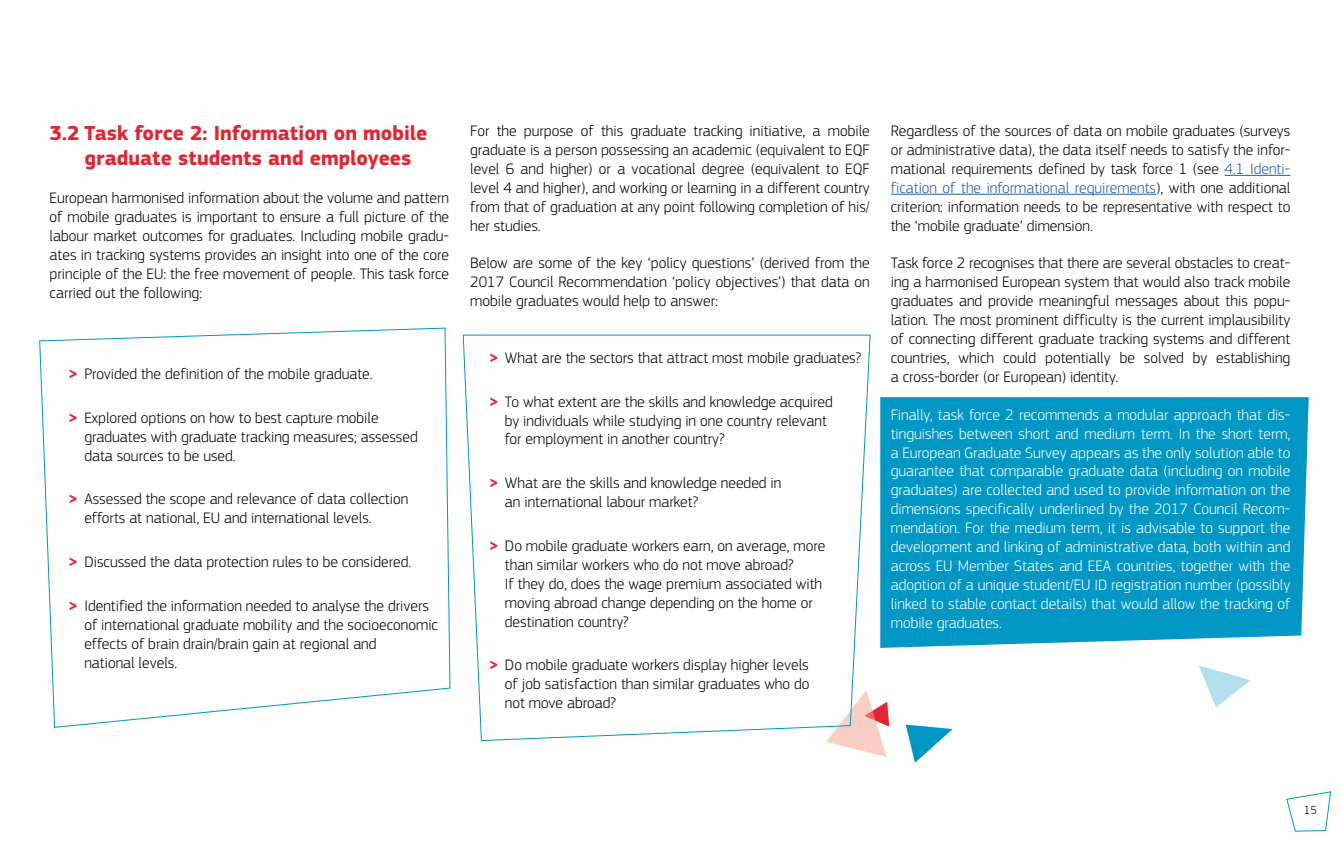
<style>
.page{position:relative;width:1340px;height:844px;background:#fff}
.page>*{position:absolute;margin:0;border:0;box-sizing:border-box;transform-origin:0 0}
.t1{font:700 21px/25.2px "EC Square Sans Pro";color:#e62330}
.Paragraphe_body{font:300 15.75px/18.9px "EC Square Sans Pro";color:#000;text-align:justify}
.Paragraphe_body-2{font:300 15.75px/18.9px "EC Square Sans Pro";color:#fff;text-align:justify}
.t2{font:300 12.25px "EC Square Sans Pro";color:#000}
.s1{font-weight:700;color:#e62330}
.s2{color:#275b9b}
</style>
<div class="page">
<div style="left:880px;top:397px;width:428px;height:250px;background:#0097c5"></div>
<svg style="left:826px;top:701px;width:63px;height:55px"></svg>
<svg style="left:905px;top:724px;width:47px;height:38px"></svg>
<hr style="left:1224px;top:175px;width:66px;height:1px;background:#275b9b">
<hr style="left:890px;top:194px;width:266px;height:1px;background:#275b9b">
<svg style="left:39px;top:327px;width:412px;height:401px"></svg>
<svg style="left:462px;top:334px;width:409px;height:407px"></svg>
<svg style="left:1198px;top:665px;width:52px;height:42px"></svg>
<svg style="left:1286px;top:791px;width:45px;height:40px"></svg>
<p class="t1" style="left:85px;top:121px;width:344px;text-indent:-35px">3.2 Task force 2: Information on mobile graduate students and employees</p>
<p class="Paragraphe_body" style="left:50px;top:188px;width:401px">European harmonised information about the volume and pattern of mobile graduates is important to ensure a full picture of the labour market outcomes for graduates. Including mobile gradu&shy;ates in tracking systems provides an insight into one of the core principle of the EU: the free movement of people. This task force carried out the following:</p>
<p class="Paragraphe_body" style="left:69px;top:364px;width:306px"><span class="s1">&gt;</span> Provided the definition of the mobile graduate.</p>
<p class="Paragraphe_body" style="left:84px;top:408px;width:335px;text-align:left;text-indent:-16px"><span class="s1">&gt;</span> Explored options on how to best capture mobile graduates with graduate tracking measures; assessed data sources to be used.</p>
<p class="Paragraphe_body" style="left:84px;top:489px;width:325px;text-indent:-16px"><span class="s1">&gt;</span> Assessed the scope and relevance of data collection efforts at national, EU and international levels.</p>
<p class="Paragraphe_body" style="left:69px;top:552px;width:344px"><span class="s1">&gt;</span> Discussed the data protection rules to be considered.</p>
<p class="Paragraphe_body" style="left:84px;top:596px;width:355px;text-align:left;text-indent:-16px"><span class="s1">&gt;</span> Identified the information needed to analyse the drivers of international graduate mobility and the socioeconomic effects of brain drain/brain gain at regional and<br>national levels.</p>
<p class="Paragraphe_body" style="left:470px;top:121px;width:401px">For the purpose of this graduate tracking initiative, a mobile graduate is a person possessing an academic (equivalent to EQF level 6 and higher) or a vocational degree (equivalent to EQF level 4 and higher), and working or learning in a different country from that of graduation at any point following completion of his/ her studies.</p>
<p class="Paragraphe_body" style="left:470px;top:253px;width:401px">Below are some of the key ‘policy questions’ (derived from the 2017 Council Recommendation ‘policy objectives’) that data on mobile graduates would help to answer:</p>
<p class="Paragraphe_body" style="left:489px;top:348px;width:373px"><span class="s1">&gt;</span> What are the sectors that attract most mobile graduates?</p>
<p class="Paragraphe_body" style="left:505px;top:392px;width:329px;text-align:left;text-indent:-16px"><span class="s1">&gt;</span> To what extent are the skills and knowledge acquired by individuals while studying in one country relevant for employment in another country?</p>
<p class="Paragraphe_body" style="left:505px;top:473px;width:278px;text-indent:-16px"><span class="s1">&gt;</span> What are the skills and knowledge needed in an international labour market?</p>
<p class="Paragraphe_body" style="left:505px;top:536px;width:322px;text-align:left;text-indent:-16px"><span class="s1">&gt;</span> Do mobile graduate workers earn, on average, more than similar workers who do not move abroad?<br>If they do, does the wage premium associated with moving abroad change depending on the home or destination country?</p>
<p class="Paragraphe_body" style="left:505px;top:655px;width:306px;text-indent:-16px"><span class="s1">&gt;</span> Do mobile graduate workers display higher levels of job satisfaction than similar graduates who do not move abroad?</p>
<p class="Paragraphe_body" style="left:890px;top:121px;width:401px">Regardless of the sources of data on mobile graduates (surveys or administrative data), the data itself needs to satisfy the infor&shy;mational requirements defined by task force 1 (see <span class="s2">4.1 Identi&shy;fication of the informational requirements</span>), with one additional criterion: information needs to be representative with respect to the ‘mobile graduate’ dimension.</p>
<p class="Paragraphe_body" style="left:890px;top:253px;width:401px">Task force 2 recognises that there are several obstacles to creat&shy;ing a harmonised European system that would also track mobile graduates and provide meaningful messages about this popu&shy;lation. The most prominent difficulty is the current implausibility of connecting different graduate tracking systems and different countries, which could potentially be solved by establishing a cross-border (or European) identity.</p>
<p class="Paragraphe_body-2" style="left:890px;top:405px;width:401px">Finally, task force 2 recommends a modular approach that dis&shy;tinguishes between short and medium term. In the short term, a European Graduate Survey appears as the only solution able to guarantee that comparable graduate data (including on mobile graduates) are collected and used to provide information on the dimensions specifically underlined by the 2017 Council Recom&shy;mendation. For the medium term, it is advisable to support the development and linking of administrative data, both within and across EU Member States and EEA countries, together with the adoption of a unique student/EU ID registration number (possibly linked to stable contact details) that would allow the tracking of mobile graduates.</p>
<p class="t2" style="left:1303px;top:802px;width:15px">15</p>
</div>
